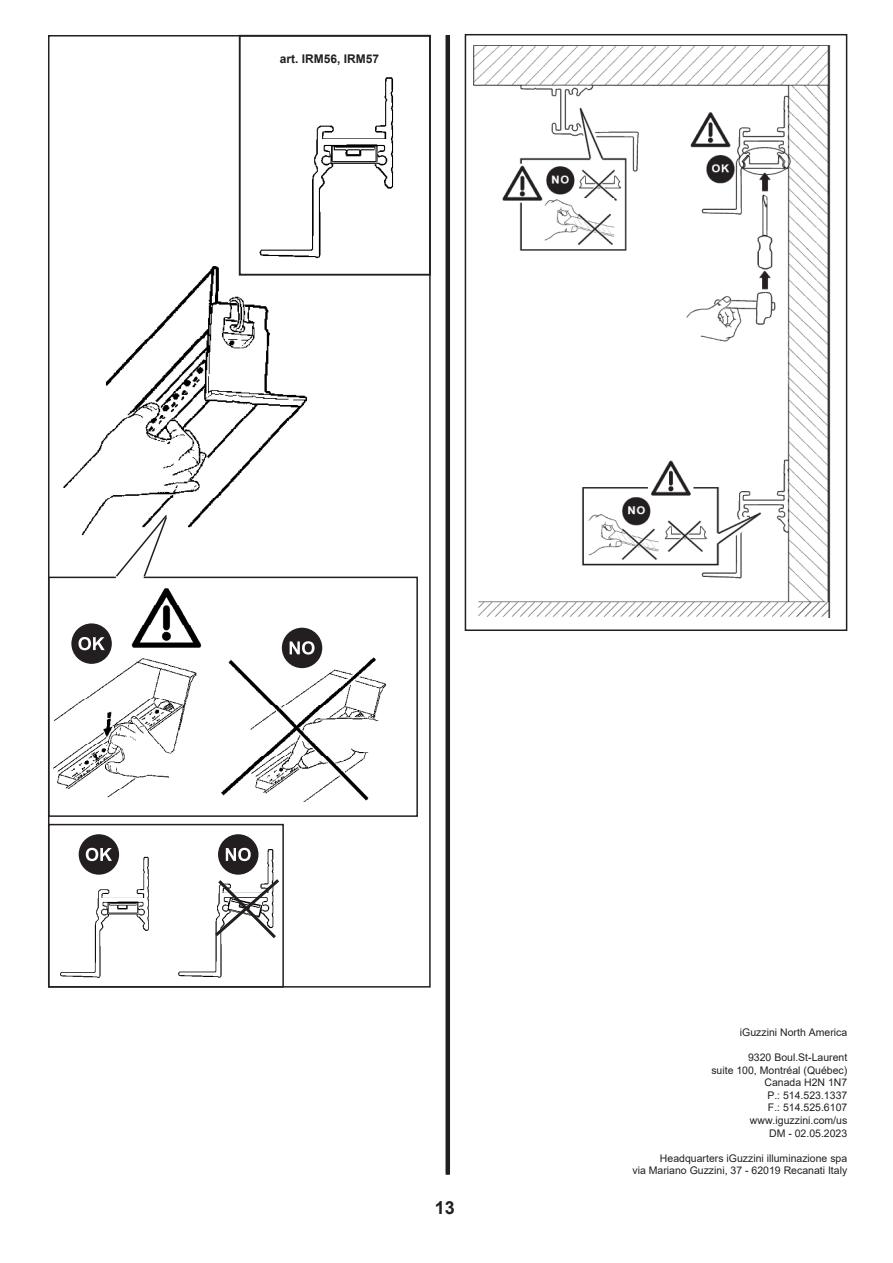
<style>
.page{position:relative;width:893px;height:1263px;background:#fff}
.page>*{position:absolute;margin:0;border:0;box-sizing:border-box;transform-origin:0 0}
.t1{font:700 18px "Arial";color:#231f20}
.t2{font:700 12px "Arial";color:#231f20}
.t3{font:10.5px/12.6px "Arial";color:#231f20;text-align:right}
</style>
<div class="page">
<hr style="left:445px;top:35px;width:2px;height:1139px;background:#231f20">
<hr style="left:447px;top:35px;width:3px;height:1139px;background:#231f20">
<img style="left:63px;top:260px;width:245px;height:276px">
<img style="left:53px;top:655px;width:144px;height:143px">
<img style="left:221px;top:656px;width:165px;height:146px">
<img style="left:131px;top:588px;width:71px;height:60px">
<div style="left:71px;top:623px;width:41px;height:41px;background:#231f20;border-radius:50%"></div>
<svg style="left:79px;top:637px;width:26px;height:13px"></svg>
<div style="left:282px;top:628px;width:40px;height:40px;background:#231f20;border-radius:50%"></div>
<div style="left:48px;top:577px;width:370px;height:240px;border:2px solid #231f20"></div>
<div style="left:116px;top:566px;width:28px;height:19px;background:#fff"></div>
<svg style="left:114px;top:513px;width:55px;height:65px"></svg>
<div style="left:48px;top:824px;width:236px;height:163px;border:2px solid #231f20"></div>
<img style="left:178px;top:847px;width:96px;height:131px">
<img style="left:60px;top:854px;width:89px;height:124px">
<svg style="left:212px;top:876px;width:70px;height:65px"></svg>
<div style="left:239px;top:35px;width:192px;height:241px;border:2px solid #231f20"></div>
<img style="left:473px;top:46px;width:358px;height:571px">
<div style="left:465px;top:34px;width:382px;height:597px;border:2px solid #231f20"></div>
<img style="left:258px;top:77px;width:136px;height:187px">
<svg style="left:290px;top:641px;width:25px;height:13px"></svg>
<div style="left:218px;top:834px;width:40px;height:41px;background:#231f20;border-radius:50%"></div>
<svg style="left:226px;top:848px;width:25px;height:13px"></svg>
<div style="left:79px;top:834px;width:40px;height:41px;background:#231f20;border-radius:50%"></div>
<svg style="left:86px;top:848px;width:26px;height:13px"></svg>
<p class="t2" style="left:280px;top:50px;width:101px">art. IRM56, IRM57</p>
<h1 class="t1" style="left:435px;top:1195px;width:22px">13</h1>
<p class="t3" style="left:740px;top:1026px;width:109px">iGuzzini North America</p>
<p class="t3" style="left:711px;top:1051px;width:137px">9320 Boul.St-Laurent<br>suite 100, Montréal (Québec)<br>Canada H2N 1N7<br>P.: 514.523.1337<br>F.: 514.525.6107 www.iguzzini.com/us<br>DM - 02.05.2023</p>
<p class="t3" style="left:632px;top:1152px;width:216px">Headquarters iGuzzini illuminazione spa<br>via Mariano Guzzini, 37 - 62019 Recanati Italy</p>
</div>
